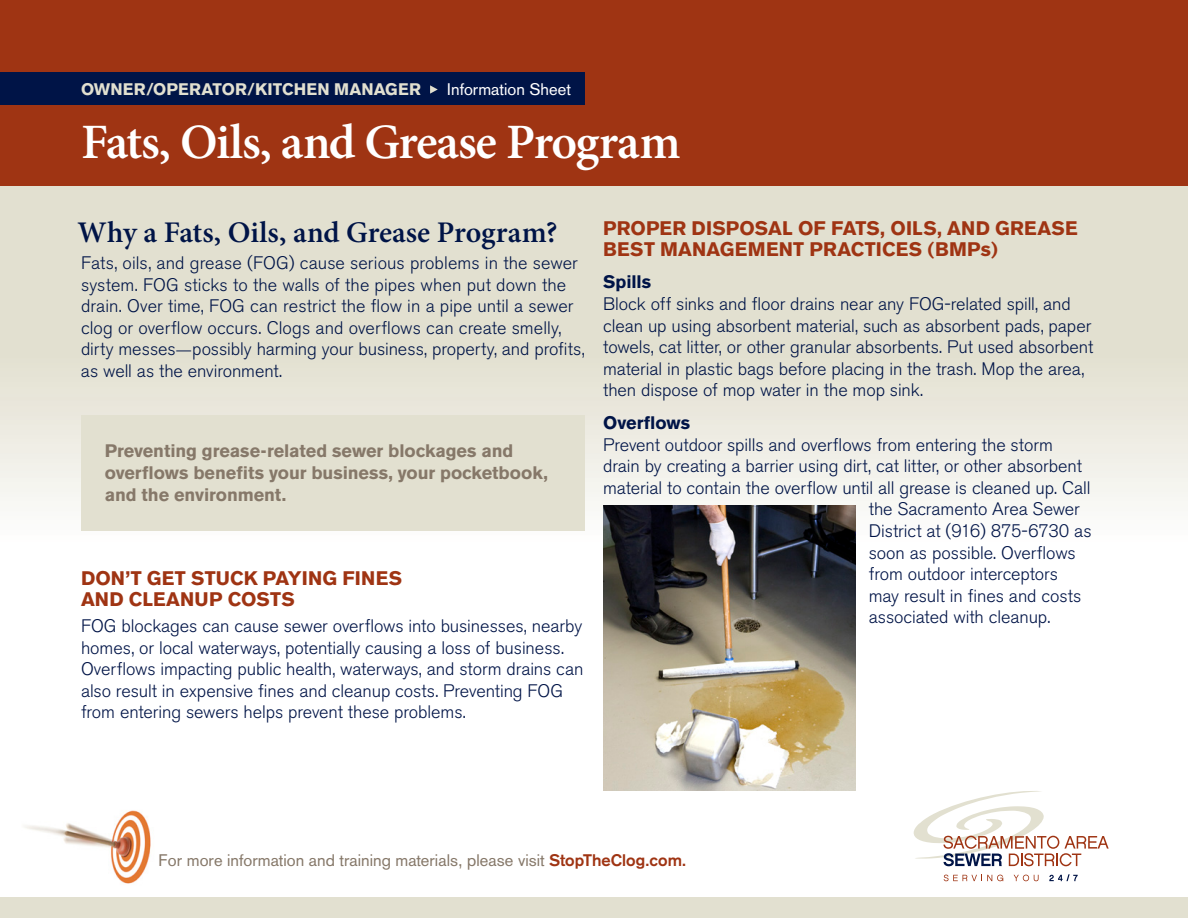
<style>
.page{position:relative;width:1188px;height:918px;background:#fff}
.page>*{position:absolute;margin:0;border:0;box-sizing:border-box;transform-origin:0 0}
.t1{font:600 49.5px "Minion Pro";letter-spacing:-.025em;color:#fff}
.t2{font:600 30px "Minion Pro";color:#001447}
.t3{font:700 19.5px/21px "Akzidenz Grotesk BE";letter-spacing:.01em;color:#9f3413}
.t4{font:300 18px/21.6px "Akzidenz Grotesk BE";letter-spacing:-.005em;color:#001447}
.t5{font:700 18px/21.6px "Akzidenz Grotesk BE";letter-spacing:-.005em;color:#867869}
.t6{font:700 18px "Akzidenz Grotesk BE";letter-spacing:-.005em;color:#001447}
.t7{font:16.5px "Akzidenz Grotesk";color:#867869}
.t8{font:900 16.5px "Akzidenz Grotesk";letter-spacing:.01em;color:#e2e0d0}
.t9{font:16.5px "Akzidenz Grotesk";color:#fff}
.s1{font-family:"Minion Pro";font-weight:400}
.s2{font-weight:700;color:#9f3413}
</style>
<div class="page">
<svg style="left:0;top:185px;width:1188px;height:374px;background:#e7e5d9"></svg>
<div style="left:0;top:0;width:1188px;height:185px;background:#9f3413"></div>
<div style="left:0;top:72px;width:585px;height:33px;background:#001447"></div>
<img style="left:25px;top:810px;width:126px;height:74px">
<div style="left:0;top:898px;width:1188px;height:20px;background:#e2e0d0"></div>
<svg style="left:944px;top:875px;width:59px;height:6px"></svg>
<svg style="left:1014px;top:875px;width:25px;height:6px"></svg>
<svg style="left:1049px;top:874px;width:29px;height:7px"></svg>
<svg style="left:914px;top:791px;width:195px;height:75px"></svg>
<div style="left:81px;top:415px;width:504px;height:115px;background:#e2e0d0"></div>
<svg style="left:430px;top:85px;width:8px;height:9px"></svg>
<img style="left:603px;top:506px;width:252px;height:285px">
<p class="t8" style="left:81px;top:79px;width:341px">OWNER/OPERATOR/KITCHEN MANAGER</p>
<p class="t9" style="left:447px;top:80px;width:126px">Information Sheet</p>
<h1 class="t1" style="left:81px;top:108px;width:601px">Fats, Oils, and Grease Program</h1>
<h2 class="t2" style="left:77px;top:212px;width:482px">Why a Fats, Oils, and Grease Program?</h2>
<p class="t4" style="left:81px;top:252px;width:505px">Fats, oils, and grease (FOG) cause serious problems in the sewer system. FOG sticks to the walls of the pipes when put down the drain. Over time, FOG can restrict the flow in a pipe until a sewer clog or overflow occurs. Clogs and overflows can create smelly, dirty messes<span class="s1">—</span>possibly harming your business, property, and profits, as well as the environment.</p>
<p class="t5" style="left:105px;top:441px;width:445px">Preventing grease-related sewer blockages and overflows benefits your business, your pocketbook, and the environment.</p>
<p class="t3" style="left:81px;top:568px;width:323px">DON’T GET STUCK PAYING FINES<br>AND CLEANUP COSTS</p>
<p class="t4" style="left:81px;top:615px;width:504px">FOG blockages can cause sewer overflows into businesses, nearby homes, or local waterways, potentially causing a loss of business.<br>Overflows impacting public health, waterways, and storm drains can also result in expensive fines and cleanup costs. Preventing FOG from entering sewers helps prevent these problems.</p>
<p class="t3" style="left:603px;top:218px;width:476px">PROPER DISPOSAL OF FATS, OILS, AND GREASE<br>BEST MANAGEMENT PRACTICES (BMPs)</p>
<p class="t6" style="left:603px;top:272px;width:49px">Spills</p>
<p class="t4" style="left:603px;top:293px;width:492px">Block off sinks and floor drains near any FOG-related spill, and clean up using absorbent material, such as absorbent pads, paper towels, cat litter, or other granular absorbents. Put used absorbent material in plastic bags before placing in the trash. Mop the area, then dispose of mop water in the mop sink.</p>
<p class="t6" style="left:603px;top:412px;width:89px">Overflows</p>
<p class="t4" style="left:603px;top:434px;width:451px">Prevent outdoor spills and overflows from entering the storm</p>
<p class="t4" style="left:603px;top:456px;width:480px">drain by creating a barrier using dirt, cat litter, or other absorbent</p>
<p class="t4" style="left:603px;top:477px;width:489px">material to contain the overflow until all grease is cleaned up. Call</p>
<p class="t4" style="left:869px;top:499px;width:213px">the Sacramento Area Sewer</p>
<p class="t4" style="left:869px;top:520px;width:224px">District at (916) 875-6730 as</p>
<p class="t4" style="left:869px;top:542px;width:209px">soon as possible. Overflows</p>
<p class="t4" style="left:869px;top:564px;width:191px">from outdoor interceptors</p>
<p class="t4" style="left:869px;top:585px;width:214px">may result in fines and costs</p>
<p class="t4" style="left:869px;top:607px;width:183px">associated with cleanup.</p>
<p class="t7" style="left:159px;top:851px;width:530px">For more information and training materials, please visit <span class="s2">StopTheClog.com.</span></p>
</div>
